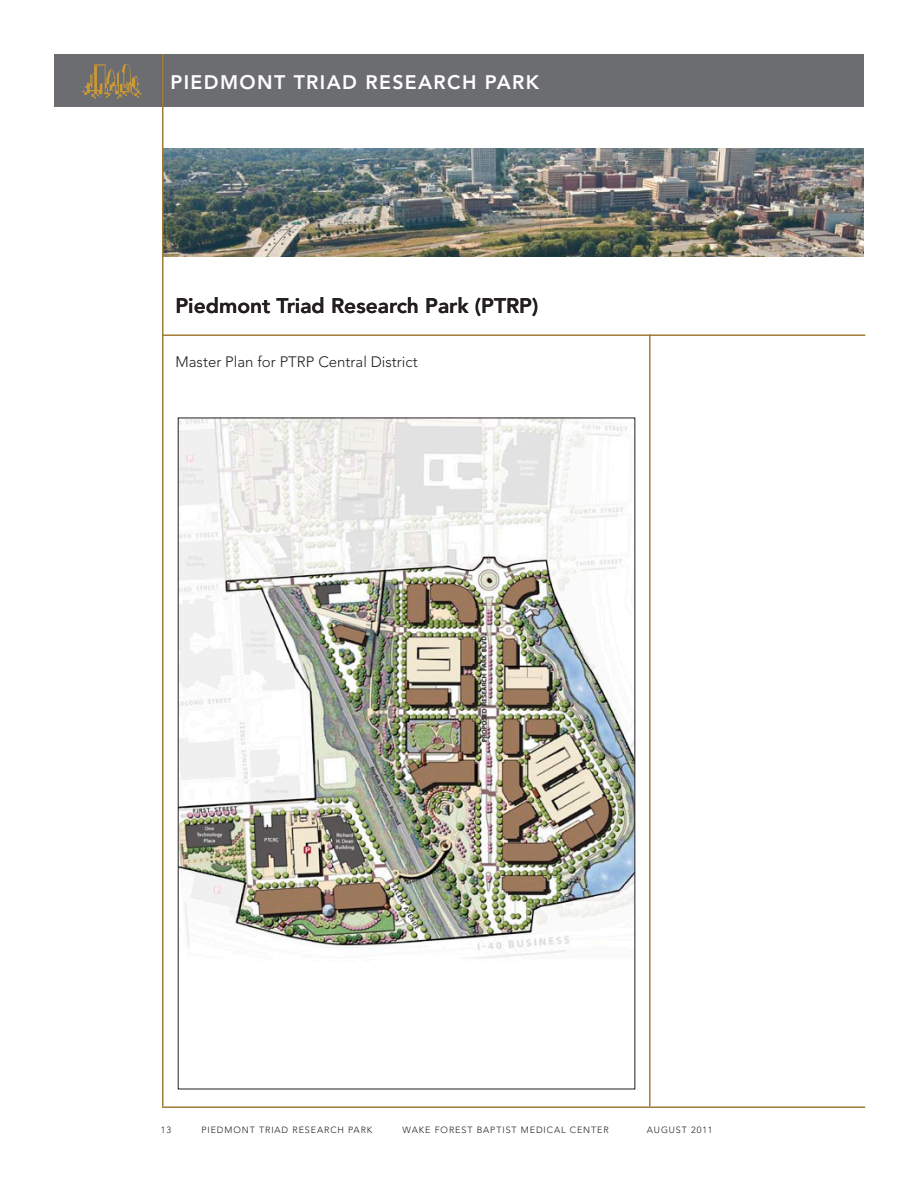
<style>
.page{position:relative;width:918px;height:1188px;background:#fff}
.page>*{position:absolute;margin:0;border:0;box-sizing:border-box;transform-origin:0 0}
.t1{font:800 21px "Avenir LT Std";color:#231f20}
.t2{font:800 19.5px "Avenir LT Std";letter-spacing:.07em;color:#fff}
.t3{font:300 15px "Avenir LT Std";color:#231f20}
.t4{font:300 9px "Avenir LT Std";letter-spacing:.1em;color:#231f20}
</style>
<div class="page">
<div style="left:54px;top:54px;width:810px;height:52px;background:#6c6d70"></div>
<svg style="left:177px;top:417px;width:459px;height:673px"></svg>
<svg style="left:83px;top:64px;width:58px;height:35px"></svg>
<hr style="left:162px;top:334px;width:703px;height:2px;background:#a17a38">
<hr style="left:162px;top:1106px;width:703px;height:2px;background:#a17a38">
<hr style="left:649px;top:334px;width:2px;height:772px;background:#a17a38">
<img style="left:164px;top:148px;width:700px;height:108px">
<img style="left:180px;top:420px;width:453px;height:660px">
<hr style="left:162px;top:54px;width:2px;height:1052px;background:#a17a38">
<h2 class="t2" style="left:171px;top:70px;width:370px">PIEDMONT TRIAD RESEARCH PARK</h2>
<p class="t1" style="left:176px;top:293px;width:364px">Piedmont Triad Research Park (PTRP)</p>
<p class="t3" style="left:176px;top:353px;width:244px">Master Plan for PTRP Central District</p>
<p class="t4" style="left:161px;top:1125px;width:12px">13</p>
<p class="t4" style="left:201px;top:1125px;width:173px">PIEDMONT TRIAD RESEARCH PARK</p>
<p class="t4" style="left:403px;top:1125px;width:208px">WAKE FOREST BAPTIST MEDICAL CENTER</p>
<p class="t4" style="left:647px;top:1125px;width:67px">AUGUST 2011</p>
</div>
